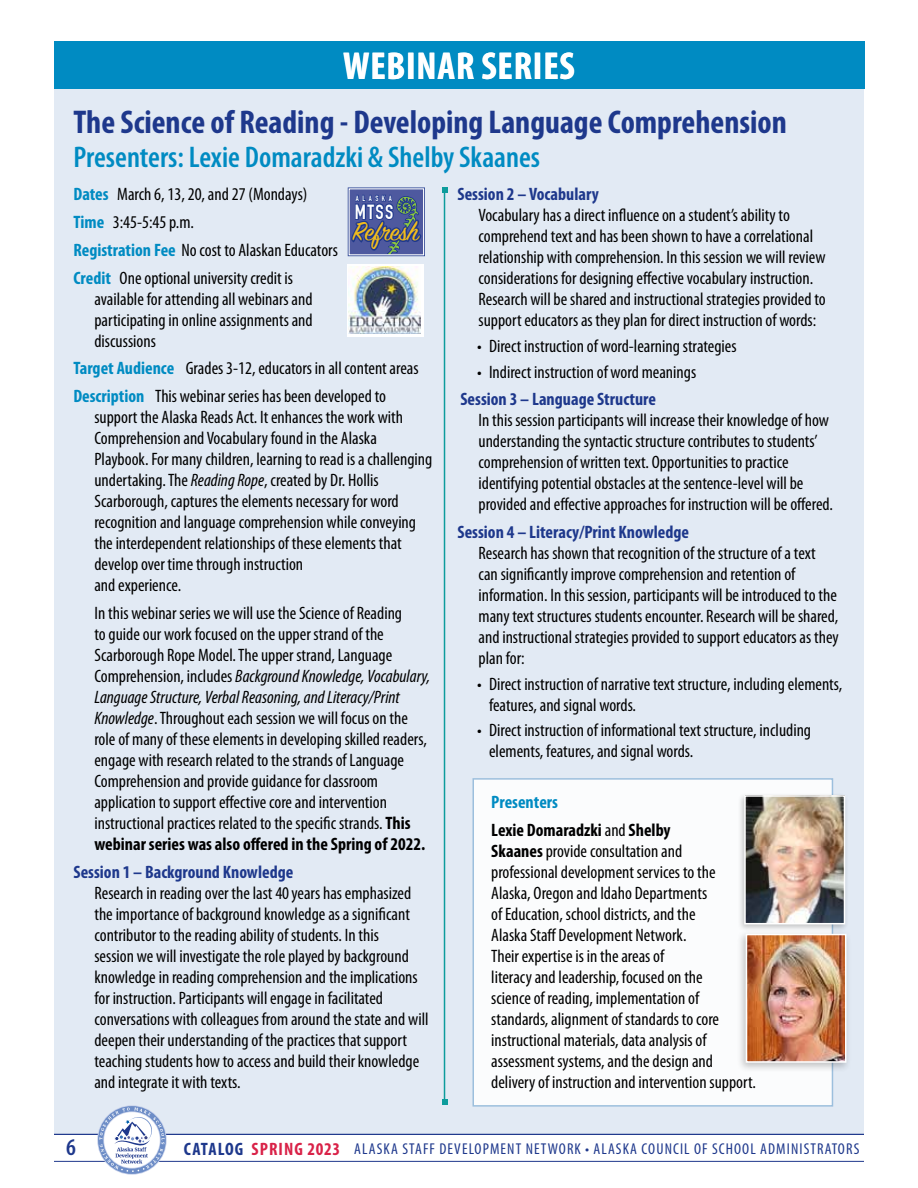
<style>
.page{position:relative;width:918px;height:1188px;background:#fff}
.page>*{position:absolute;margin:0;border:0;box-sizing:border-box;transform-origin:0 0}
.t1{font:700 condensed 39px "Myriad Pro";letter-spacing:.02em;color:#fff}
.t2{font:700 condensed 33px "Myriad Pro";color:#1e388c}
.t3{font:600 condensed 30px "Myriad Pro";color:#008bc2}
.t4{font:29.1px "Sign Painter House Script";color:#f1bc1d}
.t5{font:600 condensed 24px "Myriad Pro";color:#1e388c}
.t6{font:700 20.1px "DIN Condensed";color:#fff}
.t7{font:condensed 18px/21px "Myriad Pro";color:#000}
.t8{font:700 condensed 18px "Myriad Pro";color:#1e388c}
.t9{font:700 condensed 18px/27.8px "Myriad Pro";color:#000}
.t10{font:condensed 15.75px "Myriad Pro";letter-spacing:.07em;color:#1e388c}
.t11{font:700 7.5px "DIN Condensed";letter-spacing:.47em;color:#fff}
.s1{font-weight:700;color:#008bc2}
.s2{font-style:italic}
.s3{font-weight:700}
.s4{color:#008bc2}
.s5{font-weight:400}
.s6{font-weight:700;font-size:18px}
.s7{font-weight:700;font-size:18px;color:#d92248}
</style>
<div class="page">
<div style="left:54px;top:79px;width:810px;height:1056px;background:#e2eaf4"></div>
<div style="left:54px;top:41px;width:810px;height:47px;background:#008bc2"></div>
<hr style="left:54px;top:1161px;width:810px;height:1px;background:#1e388c">
<hr style="left:54px;top:1134px;width:810px;height:1px;background:#1e388c">
<svg style="left:99px;top:1107px;width:66px;height:65px"></svg>
<hr style="left:444px;top:190px;width:1px;height:912px;background:#0d9c9c">
<svg style="left:442px;top:187px;width:6px;height:6px"></svg>
<svg style="left:442px;top:1099px;width:6px;height:6px"></svg>
<div style="left:472px;top:778px;width:361px;height:329px;background:#fff;border:2px solid #94badb"></div>
<div style="left:737px;top:792px;width:112px;height:140px;background:#000;opacity:.23"></div>
<img style="left:747px;top:798px;width:95px;height:123px">
<div style="left:744px;top:795px;width:101px;height:129px;border:2px solid #fff"></div>
<div style="left:737px;top:929px;width:115px;height:143px;background:#000;opacity:.23"></div>
<img style="left:749px;top:937px;width:94px;height:123px">
<div style="left:746px;top:934px;width:100px;height:129px;border:2px solid #fff"></div>
<div style="left:348px;top:187px;width:77px;height:69px;border:3px solid #1e388c"></div>
<svg style="left:349px;top:187px;width:74px;height:70px;background:#405495"></svg>
<div style="left:349px;top:188px;width:75px;height:67px;border:1px solid #fff"></div>
<svg style="left:347px;top:264px;width:77px;height:73px"></svg>
<img style="left:349px;top:267px;width:72px;height:66px">
<h1 class="t1" style="left:343px;top:41px;width:233px">WEBINAR SERIES</h1>
<h2 class="t2" style="left:73px;top:101px;width:715px">The Science of Reading - Developing Language Comprehension</h2>
<h3 class="t3" style="left:73px;top:139px;width:468px">Presenters: Lexie Domaradzki &amp; Shelby Skaanes</h3>
<p class="t7" style="left:73px;top:180px;width:266px;line-height:27.8px"><span class="s1">Dates</span> March 6, 13, 20, and 27 (Mondays)<br><span class="s1">Time</span> 3:45-5:45 p.m.<br><span class="s1">Registration Fee</span> No cost to Alaskan Educators <span class="s1">Credit</span> One optional university credit is</p>
<p class="t7" style="left:94px;top:288px;width:220px;text-align:justify">available for attending all webinars and participating in online assignments and discussions</p>
<p class="t7" style="left:73px;top:354px;width:347px;line-height:27.8px"><span class="s1">Target Audience</span> Grades 3-12, educators in all content areas<br><span class="s1">Description</span> This webinar series has been developed to</p>
<p class="t7" style="left:94px;top:406px;width:339px">support the Alaska Reads Act. It enhances the work with Comprehension and Vocabulary found in the Alaska Playbook. For many children, learning to read is a challenging undertaking. The <span class="s2">Reading Rope</span>, created by Dr. Hollis Scarborough, captures the elements necessary for word recognition and language comprehension while conveying the interdependent relationships of these elements that develop over time through instruction<br>and experience.</p>
<p class="t7" style="left:94px;top:602px;width:337px">In this webinar series we will use the Science of Reading<br>to guide our work focused on the upper strand of the Scarborough Rope Model. The upper strand, Language Comprehension, includes <span class="s2">Background Knowledge, Vocabulary, Language Structure, Verbal Reasoning, and Literacy/Print Knowledge</span>. Throughout each session we will focus on the role of many of these elements in developing skilled readers, engage with research related to the strands of Language Comprehension and provide guidance for classroom application to support effective core and intervention instructional practices related to the specific strands. <span class="s3">This webinar series was also offered in the Spring of 2022.</span></p>
<p class="t8" style="left:73px;top:860px;width:221px">Session 1 – Background Knowledge</p>
<p class="t7" style="left:94px;top:882px;width:336px">Research in reading over the last 40years has emphasized the importance of background knowledge as a significant contributor to the reading ability of students. In this<br>session we will investigate the role played by background knowledge in reading comprehension and the implications for instruction. Participants will engage in facilitated conversations with colleagues from around the state and will deepen their understanding of the practices that support teaching students how to access and build their knowledge and integrate it with texts.</p>
<p class="t8" style="left:458px;top:183px;width:143px">Session 2 – Vocabulary</p>
<p class="t7" style="left:479px;top:205px;width:349px">Vocabulary has a direct influence on a student’s ability to comprehend text and has been shown to have a correlational relationship with comprehension. In this session we will review considerations for designing effective vocabulary instruction.<br>Research will be shared and instructional strategies provided to support educators as they plan for direct instruction of words:</p>
<p class="t7" style="left:477px;top:335px;width:261px">• Direct instruction of word-learning strategies</p>
<p class="t7" style="left:477px;top:361px;width:221px">• Indirect instruction of word meanings</p>
<p class="t8" style="left:460px;top:388px;width:197px">Session 3 – Language Structure</p>
<p class="t7" style="left:479px;top:410px;width:356px">In this session participants will increase their knowledge of how understanding the syntactic structure contributes to students’ comprehension of written text. Opportunities to practice identifying potential obstacles at the sentence-level will be provided and effective approaches for instruction will be offered.</p>
<p class="t8" style="left:458px;top:521px;width:233px">Session 4 – Literacy/Print Knowledge</p>
<p class="t7" style="left:479px;top:542px;width:362px">Research has shown that recognition of the structure of a text can significantly improve comprehension and retention of information. In this session, participants will be introduced to the many text structures students encounter. Research will be shared, and instructional strategies provided to support educators as they plan for:</p>
<p class="t7" style="left:489px;top:673px;width:355px;text-indent:-12px">• Direct instruction of narrative text structure, including elements, features, and signal words.</p>
<p class="t7" style="left:489px;top:720px;width:324px;text-indent:-12px">• Direct instruction of informational text structure, including elements, features, and signal words.</p>
<p class="t11" style="left:356px;top:194px;width:37px">ALASKA</p>
<p class="t6" style="left:355px;top:200px;width:40px">MTSS</p>
<h3 class="t4" style="left:352px;top:214px;width:68px">Refresh</h3>
<p class="t9" style="left:491px;top:788px;width:181px"><span class="s4">Presenters<br></span>Lexie Domaradzki <span class="s5">and</span> Shelby</p>
<p class="t7" style="left:491px;top:841px;width:266px"><span class="s3">Skaanes</span> provide consultation and<br>professional development services to the Alaska, Oregon and Idaho Departments<br>of Education, school districts, and the<br>Alaska Staff Development Network.<br>Their expertise is in the areas of<br>literacy and leadership, focused on the<br>science of reading, implementation of standards, alignment of standards to core instructional materials, data analysis of assessment systems, and the design and delivery of instruction and intervention support.</p>
<h3 class="t5" style="left:66px;top:1132px;width:11px">6</h3>
<p class="t10" style="left:184px;top:1140px;width:677px"><span class="s6">CATALOG</span> <span class="s7">SPRING 2023</span> ALASKA STAFF DEVELOPMENT NETWORK • ALASKA COUNCIL OF SCHOOL ADMINISTRATORS</p>
</div>
